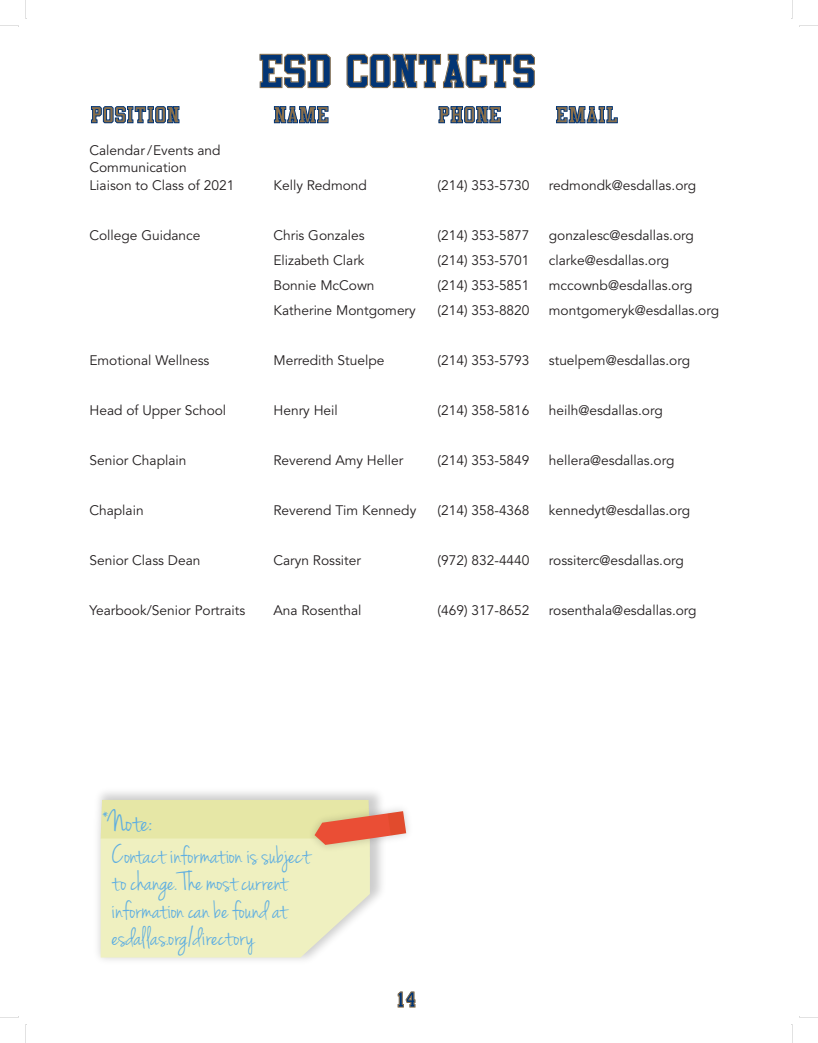
<style>
.page{position:relative;width:818px;height:1043px;background:#fff}
.page>*{position:absolute;margin:0;border:0;box-sizing:border-box;transform-origin:0 0}
.t1{font:41.25px "Athletic";letter-spacing:.025em;color:#033574}
.t2{font:31.25px "Jenna Sue";color:#5eaee1}
.t3{font:27.5px/27.5px "Jenna Sue";color:#5eaee1}
.t4{font:20px "Athletic";letter-spacing:.065em;color:#876e4b}
.t5{font:18.75px "Athletic";color:#033574}
.t6{font:13.75px/17.5px "Avenir LT Std";color:#231f20}
</style>
<div class="page">
<svg style="left:397px;top:991px;width:18px;height:16px"></svg>
<img style="left:98px;top:792px;width:284px;height:168px">
<svg style="left:101px;top:845px;width:269px;height:112px;background:#eff0c4"></svg>
<img style="left:303px;top:799px;width:105px;height:57px">
<svg style="left:101px;top:800px;width:305px;height:45px;background:#e7d29c"></svg>
<svg style="left:0;top:25px;width:19px;height:2px"></svg>
<svg style="left:799px;top:25px;width:19px;height:2px"></svg>
<svg style="left:25px;top:0;width:2px;height:19px"></svg>
<svg style="left:25px;top:1024px;width:2px;height:18px"></svg>
<svg style="left:91px;top:106px;width:89px;height:18px"></svg>
<svg style="left:274px;top:106px;width:54px;height:17px"></svg>
<svg style="left:438px;top:106px;width:63px;height:18px"></svg>
<svg style="left:556px;top:106px;width:62px;height:17px"></svg>
<svg style="left:259px;top:54px;width:72px;height:34px"></svg>
<svg style="left:346px;top:54px;width:189px;height:34px"></svg>
<h1 class="t1" style="left:260px;top:54px;width:277px">ESD CONTACTS</h1>
<h3 class="t4" style="left:91px;top:106px;width:90px">POSITION</h3>
<h3 class="t4" style="left:274px;top:106px;width:56px">NAME</h3>
<h3 class="t4" style="left:438px;top:106px;width:64px">PHONE</h3>
<h3 class="t4" style="left:556px;top:106px;width:63px">EMAIL</h3>
<p class="t6" style="left:89px;top:141px;width:146px">Calendar /Events and<br>Communication<br>Liaison to Class of 2021</p>
<p class="t6" style="left:273px;top:176px;width:95px">Kelly Redmond</p>
<p class="t6" style="left:437px;top:176px;width:94px">(214) 353-5730</p>
<p class="t6" style="left:549px;top:176px;width:149px">redmondk@esdallas.org</p>
<p class="t6" style="left:89px;top:226px;width:113px">College Guidance</p>
<p class="t6" style="left:273px;top:226px;width:93px">Chris Gonzales</p>
<p class="t6" style="left:437px;top:226px;width:94px">(214) 353-5877</p>
<p class="t6" style="left:549px;top:226px;width:146px">gonzalesc@esdallas.org</p>
<p class="t6" style="left:273px;top:251px;width:93px">Elizabeth Clark</p>
<p class="t6" style="left:437px;top:251px;width:94px">(214) 353-5701</p>
<p class="t6" style="left:549px;top:251px;width:122px">clarke@esdallas.org</p>
<p class="t6" style="left:273px;top:276px;width:103px">Bonnie McCown</p>
<p class="t6" style="left:437px;top:276px;width:94px">(214) 353-5851</p>
<p class="t6" style="left:549px;top:276px;width:145px">mccownb@esdallas.org</p>
<p class="t6" style="left:273px;top:301px;width:144px">Katherine Montgomery</p>
<p class="t6" style="left:437px;top:301px;width:94px">(214) 353-8820</p>
<p class="t6" style="left:549px;top:301px;width:172px">montgomeryk@esdallas.org</p>
<p class="t6" style="left:89px;top:351px;width:121px">Emotional Wellness</p>
<p class="t6" style="left:273px;top:351px;width:112px">Merredith Stuelpe</p>
<p class="t6" style="left:437px;top:351px;width:94px">(214) 353-5793</p>
<p class="t6" style="left:549px;top:351px;width:143px">stuelpem@esdallas.org</p>
<p class="t6" style="left:89px;top:401px;width:138px">Head of Upper School</p>
<p class="t6" style="left:273px;top:401px;width:66px">Henry Heil</p>
<p class="t6" style="left:437px;top:401px;width:94px">(214) 358-5816</p>
<p class="t6" style="left:549px;top:401px;width:115px">heilh@esdallas.org</p>
<p class="t6" style="left:89px;top:451px;width:99px">Senior Chaplain</p>
<p class="t6" style="left:273px;top:451px;width:131px">Reverend Amy Heller</p>
<p class="t6" style="left:437px;top:451px;width:94px">(214) 353-5849</p>
<p class="t6" style="left:549px;top:451px;width:127px">hellera@esdallas.org</p>
<p class="t6" style="left:89px;top:501px;width:56px">Chaplain</p>
<p class="t6" style="left:273px;top:501px;width:144px">Reverend Tim Kennedy</p>
<p class="t6" style="left:437px;top:501px;width:94px">(214) 358-4368</p>
<p class="t6" style="left:549px;top:501px;width:143px">kennedyt@esdallas.org</p>
<p class="t6" style="left:89px;top:551px;width:113px">Senior Class Dean</p>
<p class="t6" style="left:273px;top:551px;width:89px">Caryn Rossiter</p>
<p class="t6" style="left:437px;top:551px;width:94px">(972) 832-4440</p>
<p class="t6" style="left:549px;top:551px;width:136px">rossiterc@esdallas.org</p>
<p class="t6" style="left:89px;top:601px;width:157px">Yearbook/Senior Portraits</p>
<p class="t6" style="left:273px;top:601px;width:90px">Ana Rosenthal</p>
<p class="t6" style="left:437px;top:601px;width:94px">(469) 317-8652</p>
<p class="t6" style="left:549px;top:601px;width:149px">rosenthala@esdallas.org</p>
<h2 class="t2" style="left:102px;top:804px;width:52px">*Note:</h2>
<h3 class="t3" style="left:112px;top:842px;width:199px">Contact information is subject to change. The most current information can be found at esdallas.org/directory</h3>
<h3 class="t5" style="left:398px;top:991px;width:19px">14</h3>
</div>
